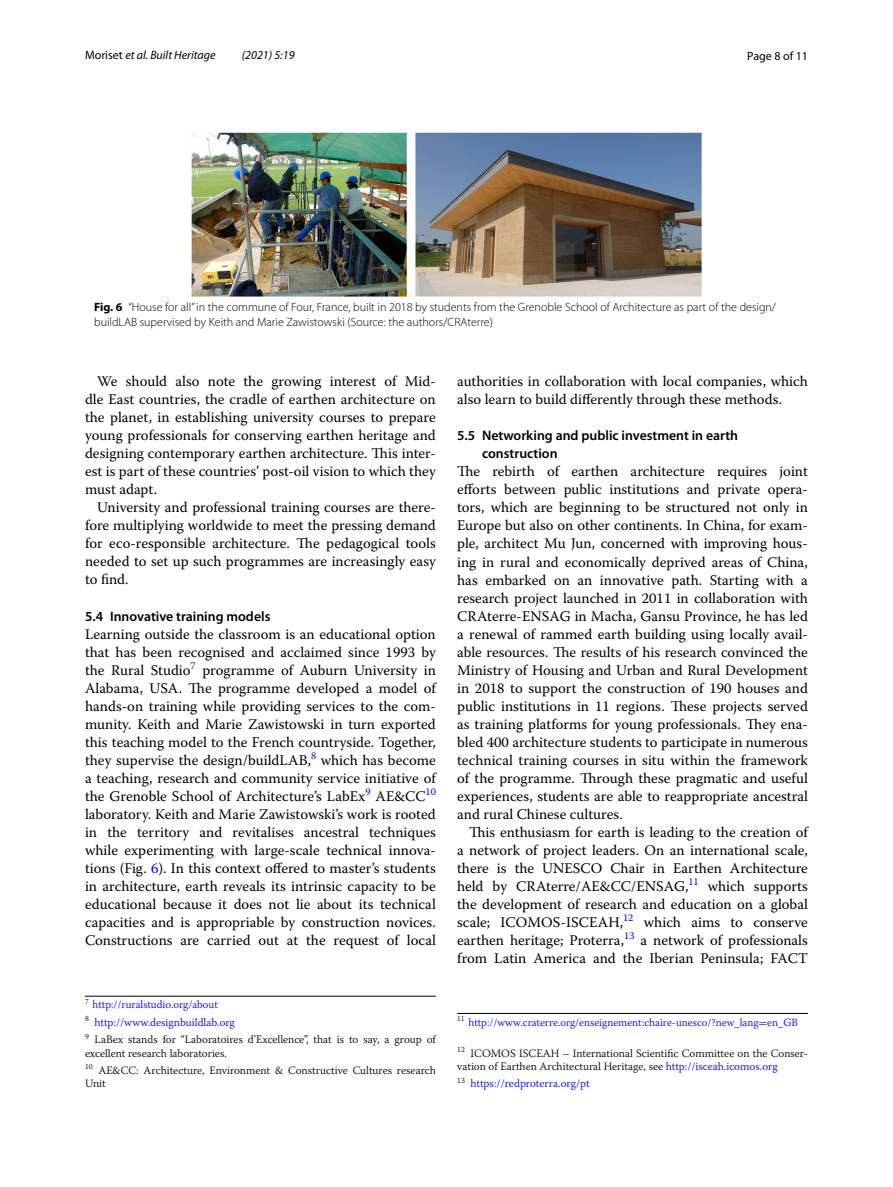
<style>
.page{position:relative;width:893px;height:1187px;background:#fff}
.page>*{position:absolute;margin:0;border:0;box-sizing:border-box;transform-origin:0 0}
.t1{font:14.7px/18px "Warnock Pro";color:#000;text-align:justify}
.t2{font:600 13.8px/18px "Myriad Pro";color:#000}
.t3{font:300 12px/15px "Myriad Pro";color:#000}
.t4{font:italic 12px "Myriad Pro";color:#000}
.t5{font:12px "Myriad Pro";color:#000}
.t6{font:300 11.25px/13.5px "Warnock Pro";color:#000}
.t7{font:300 11.25px "Warnock Pro";color:#00f}
.t8{font:300 10.95px "Warnock Pro";color:#00f}
.s1{font-style:normal}
.s2{font-weight:700}
.s3{color:#00f}
.s4{font-family:"MTSY";font-weight:400}
</style>
<div class="page">
<img style="left:191px;top:133px;width:511px;height:163px">
<hr style="left:457px;top:1013px;width:351px;height:1px;background:#000">
<hr style="left:85px;top:995px;width:351px;height:1px;background:#000">
<p class="t4" style="left:85px;top:48px;width:132px"><span class="s1">Moriset</span> et al. Built Heritage</p>
<p class="t4" style="left:242px;top:48px;width:54px">(2021) 5:19</p>
<p class="t5" style="left:747px;top:48px;width:62px">Page 8 of 11</p>
<p class="t3" style="left:94px;top:300px;width:684px"><span class="s2">Fig. 6</span> “House for all” in the commune of Four, France, built in 2018 by students from the Grenoble School of Architecture as part of the design/ buildLAB supervised by Keith and Marie Zawistowski (Source: the authors/CRAterre)</p>
<p class="t1" style="left:85px;top:372px;width:352px;text-indent:12px">We should also note the growing interest of Mid&shy;dle East countries, the cradle of earthen architecture on the planet, in establishing university courses to prepare young professionals for conserving earthen heritage and designing contemporary earthen architecture. This inter&shy;est is part of these countries’ post-oil vision to which they must adapt.</p>
<p class="t1" style="left:85px;top:498px;width:352px;text-indent:12px">University and professional training courses are there&shy;fore multiplying worldwide to meet the pressing demand for eco-responsible architecture. The pedagogical tools needed to set up such programmes are increasingly easy to find.</p>
<p class="t2" style="left:85px;top:606px;width:187px">5.4 Innovative training models</p>
<p class="t1" style="left:85px;top:624px;width:352px">Learning outside the classroom is an educational option that has been recognised and acclaimed since 1993 by the Rural Studio<sup>7</sup> programme of Auburn University in Alabama, USA. The programme developed a model of hands-on training while providing services to the com&shy;munity. Keith and Marie Zawistowski in turn exported this teaching model to the French countryside. Together, they supervise the design/buildLAB,<sup>8</sup> which has become a teaching, research and community service initiative of the Grenoble School of Architecture’s LabEx<sup>9</sup> AE&amp;CC<sup>10 </sup>laboratory. Keith and Marie Zawistowski’s work is rooted in the territory and revitalises ancestral techniques while experimenting with large-scale technical innova&shy;tions (Fig. <span class="s3">6</span>). In this context offered to master’s students in architecture, earth reveals its intrinsic capacity to be educational because it does not lie about its technical capacities and is appropriable by construction novices.<br>Constructions are carried out at the request of local</p>
<p class="t8" style="left:85px;top:998px;width:134px"><sup>7</sup> http://ruralstudio.org/about</p>
<p class="t7" style="left:85px;top:1015px;width:151px"><sup>8</sup> http://www.designbuildlab.org</p>
<p class="t6" style="left:85px;top:1032px;width:352px"><sup>9</sup> LaBex stands for “Laboratoires d’Excellence”, that is to say, a group of excellent research laboratories.</p>
<p class="t6" style="left:85px;top:1063px;width:352px"><sup>10</sup> AE&amp;CC: Architecture, Environment &amp; Constructive Cultures research<br>Unit</p>
<p class="t1" style="left:457px;top:372px;width:352px">authorities in collaboration with local companies, which also learn to build differently through these methods.</p>
<p class="t2" style="left:482px;top:426px;width:258px;text-indent:-25px">5.5 Networking and public investment in earth construction</p>
<p class="t1" style="left:457px;top:462px;width:352px">The rebirth of earthen architecture requires joint efforts between public institutions and private opera&shy;tors, which are beginning to be structured not only in Europe but also on other continents. In China, for exam&shy;ple, architect Mu Jun, concerned with improving hous&shy;ing in rural and economically deprived areas of China, has embarked on an innovative path. Starting with a research project launched in 2011 in collaboration with CRAterre-ENSAG in Macha, Gansu Province, he has led a renewal of rammed earth building using locally avail&shy;able resources. The results of his research convinced the Ministry of Housing and Urban and Rural Development in 2018 to support the construction of 190 houses and public institutions in 11 regions. These projects served as training platforms for young professionals. They ena&shy;bled 400 architecture students to participate in numerous technical training courses in situ within the framework of the programme. Through these pragmatic and useful experiences, students are able to reappropriate ancestral and rural Chinese cultures.</p>
<p class="t1" style="left:457px;top:822px;width:352px;text-indent:12px">This enthusiasm for earth is leading to the creation of a network of project leaders. On an international scale, there is the UNESCO Chair in Earthen Architecture held by CRAterre/AE&amp;CC/ENSAG,<sup>11</sup> which supports the development of research and education on a global scale; ICOMOS-ISCEAH,<sup>12</sup> which aims to conserve earthen heritage; Proterra,<sup>13</sup> a network of professionals from Latin America and the Iberian Peninsula; FACT</p>
<p class="t8" style="left:457px;top:1015px;width:342px"><sup>11</sup> http://www.craterre.org/enseignement:chaire-unesco/?new_lang<span class="s4">=</span>en_GB</p>
<p class="t6" style="left:457px;top:1045px;width:352px"><sup>12</sup> ICOMOS ISCEAH – International Scientific Committee on the Conser&shy;vation of Earthen Architectural Heritage, see <span class="s3">http://isceah.icomos.org</span></p>
<p class="t7" style="left:457px;top:1076px;width:134px"><sup>13</sup> https://redproterra.org/pt</p>
</div>
